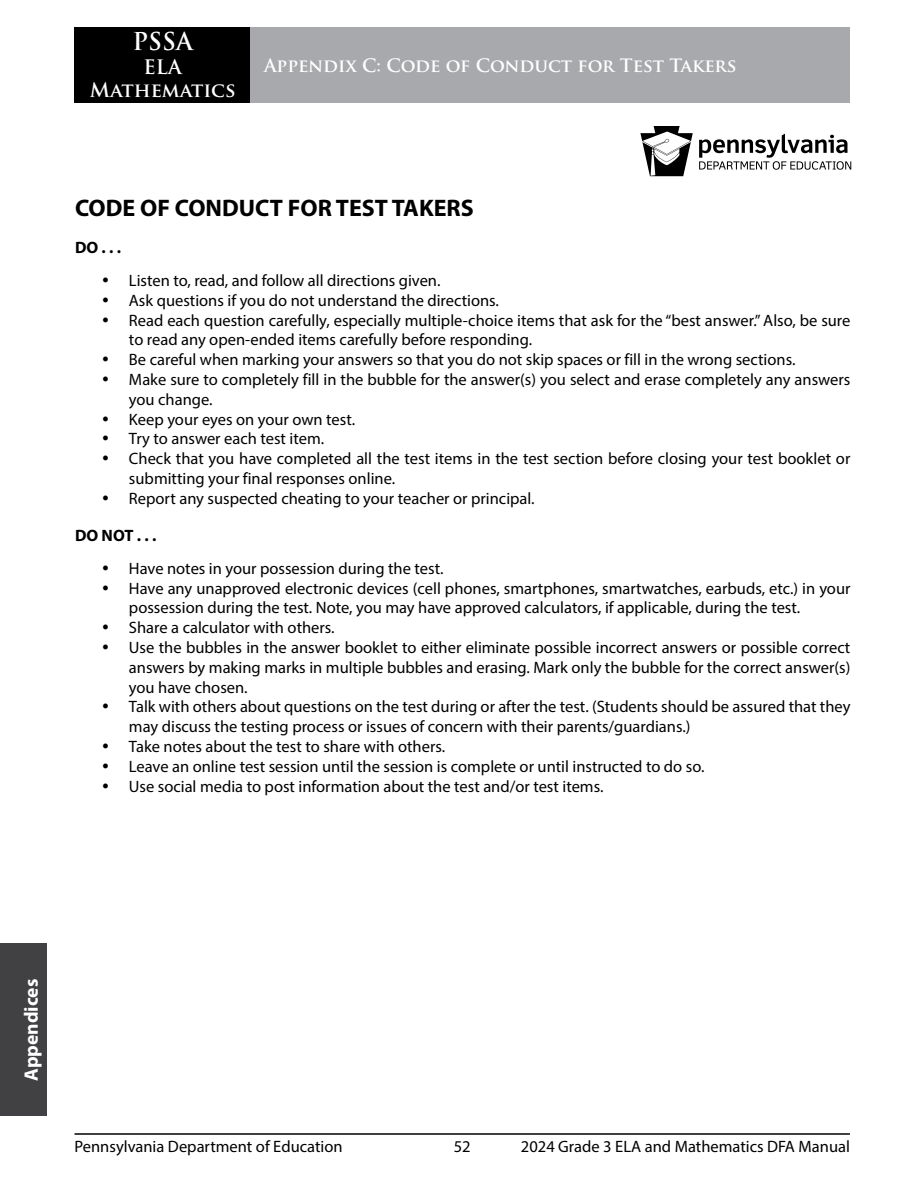
<style>
.page{position:relative;width:918px;height:1188px;background:#fff}
.page>*{position:absolute;margin:0;border:0;box-sizing:border-box;transform-origin:0 0}
.t1{font:700 24px "Myriad Pro";color:#000}
.t2{font:700 24px "Trajan Pro";color:#fff}
.t3{font:700 19.5px/23.4px "Trajan Pro";color:#fff;text-align:center}
.t4{font:700 19.5px "Myriad Pro";color:#fff}
.t5{font:700 18px "Trajan Pro";color:#fff}
.t6{font:16.5px/19.8px "Myriad Pro";color:#000}
.t7{font:700 16.5px "Myriad Pro";color:#000}
</style>
<div class="page">
<div style="left:75px;top:27px;width:176px;height:76px;background:#000"></div>
<hr style="left:75px;top:1133px;width:775px;height:2px;background:#000">
<div style="left:0;top:944px;width:47px;height:172px;background:#414042"></div>
<div style="left:251px;top:27px;width:599px;height:76px;background:#a7a9ac"></div>
<svg style="left:699px;top:134px;width:152px;height:36px"></svg>
<svg style="left:640px;top:126px;width:53px;height:50px"></svg>
<h1 class="t2" style="left:132px;top:27px;width:62px">PSSA</h1>
<p class="t3" style="left:90px;top:55px;width:147px">ELA<br>Mathematics</p>
<p class="t5" style="left:264px;top:54px;width:474px">Appendix C: Code of Conduct for Test Takers</p>
<h2 class="t1" style="left:75px;top:192px;width:400px">CODE OF CONDUCT FOR TEST TAKERS</h2>
<p class="t7" style="left:75px;top:236px;width:48px">DO . . .</p>
<p class="t6" style="left:129px;top:270px;width:313px">Listen to, read, and follow all directions given.</p>
<p class="t6" style="left:129px;top:290px;width:372px">Ask questions if you do not understand the directions.</p>
<p class="t6" style="left:129px;top:310px;width:723px">Read each question carefully, especially multiple-choice items that ask for the “best answer.” Also, be sure to read any open-ended items carefully before responding.</p>
<p class="t6" style="left:129px;top:350px;width:668px">Be careful when marking your answers so that you do not skip spaces or fill in the wrong sections.</p>
<p class="t6" style="left:129px;top:369px;width:723px">Make sure to completely fill in the bubble for the answer(s) you select and erase completely any answers you change.</p>
<p class="t6" style="left:129px;top:409px;width:228px">Keep your eyes on your own test.</p>
<p class="t6" style="left:129px;top:429px;width:197px">Try to answer each test item.</p>
<p class="t6" style="left:129px;top:449px;width:723px">Check that you have completed all the test items in the test section before closing your test booklet or submitting your final responses online.</p>
<p class="t6" style="left:129px;top:488px;width:407px">Report any suspected cheating to your teacher or principal.</p>
<p class="t7" style="left:75px;top:524px;width:83px">DO NOT . . .</p>
<p class="t6" style="left:129px;top:558px;width:316px">Have notes in your possession during the test.</p>
<p class="t6" style="left:129px;top:578px;width:723px">Have any unapproved electronic devices (cell phones, smartphones, smartwatches, earbuds, etc.) in your possession during the test. Note, you may have approved calculators, if applicable, during the test.</p>
<p class="t6" style="left:129px;top:618px;width:207px">Share a calculator with others.</p>
<p class="t6" style="left:129px;top:637px;width:723px;text-align:justify">Use the bubbles in the answer booklet to either eliminate possible incorrect answers or possible correct answers by making marks in multiple bubbles and erasing. Mark only the bubble for the correct answer(s) you have chosen.</p>
<p class="t6" style="left:129px;top:697px;width:723px">Talk with others about questions on the test during or after the test. (Students should be assured that they may discuss the testing process or issues of concern with their parents/guardians.)</p>
<p class="t6" style="left:129px;top:736px;width:318px">Take notes about the test to share with others.</p>
<p class="t6" style="left:129px;top:756px;width:577px">Leave an online test session until the session is complete or until instructed to do so.</p>
<p class="t6" style="left:129px;top:776px;width:476px">Use social media to post information about the test and/or test items.</p>
<p class="t4" style="left:19px;top:1081px;width:104px;rotate:-90deg">Appendices</p>
<p class="t6" style="left:75px;top:1136px;width:270px">Pennsylvania Department of Education</p>
<p class="t6" style="left:454px;top:1136px;width:18px">52</p>
<p class="t6" style="left:521px;top:1136px;width:331px">2024 Grade 3 ELA and Mathematics DFA Manual</p>
</div>
